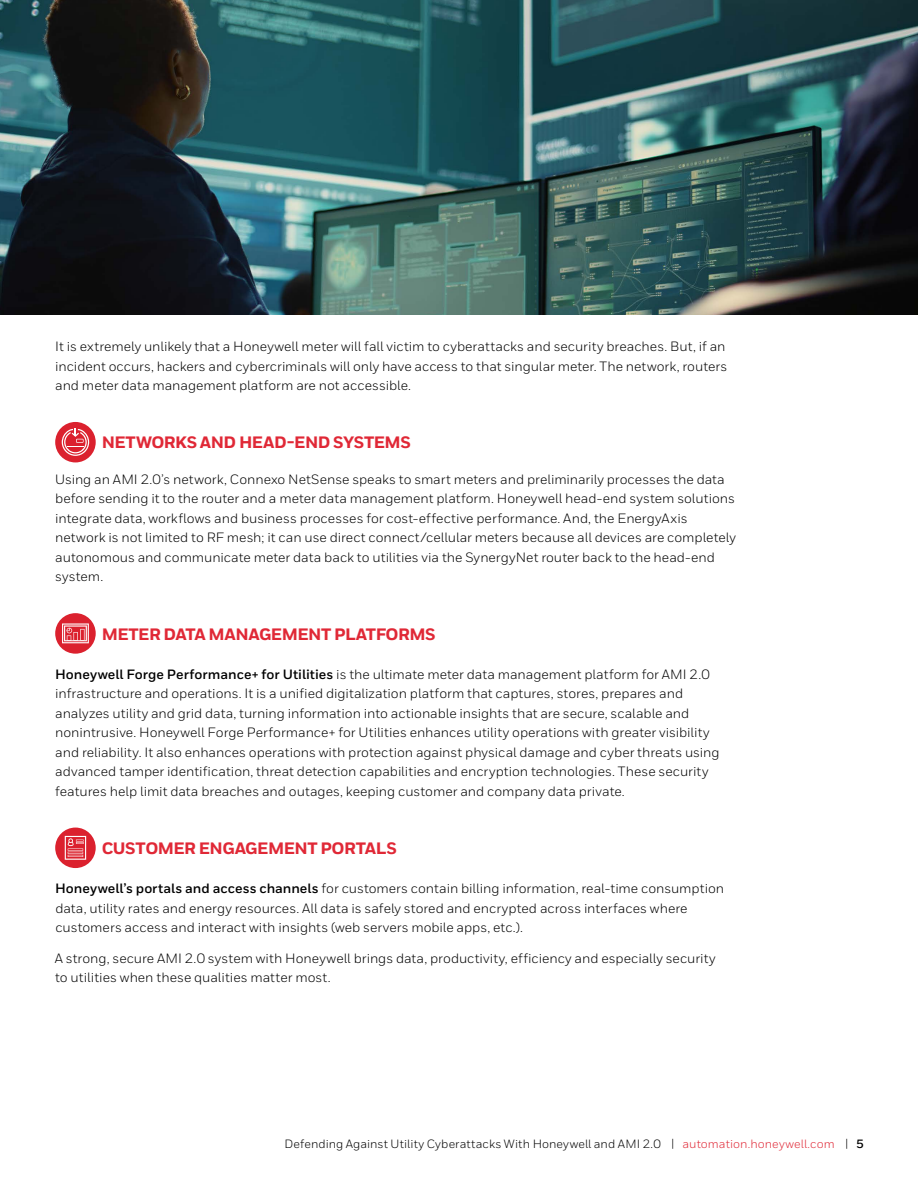
<style>
.page{position:relative;width:918px;height:1188px;background:#fff}
.page>*{position:absolute;margin:0;border:0;box-sizing:border-box;transform-origin:0 0}
.Heading_2__11_12{font:800 16.5px "Honeywell Sans";letter-spacing:-.03em;color:#e02836}
.Body__Numbered_List{font:800 16.5px "Honeywell Sans";letter-spacing:-.03em;color:#e02836}
.Body__9_13_pt{font:13.5px/19.5px "Honeywell Sans";color:#000}
.Body__Numbered_List-2{font:13.5px/19.5px "Honeywell Sans";color:#000}
.MASTER__Header_Footer__Right{font:12px "Honeywell Sans";letter-spacing:.005em;color:#000}
.s1{font-weight:700}
.s2{color:#e02836}
</style>
<div class="page">
<div style="left:55px;top:422px;width:41px;height:40px;background:#db212e;border-radius:50%"></div>
<svg style="left:62px;top:429px;width:27px;height:27px"></svg>
<div style="left:55px;top:613px;width:41px;height:41px;background:#db212e;border-radius:50%"></div>
<svg style="left:62px;top:623px;width:27px;height:20px"></svg>
<div style="left:55px;top:828px;width:41px;height:40px;background:#db212e;border-radius:50%"></div>
<svg style="left:65px;top:836px;width:21px;height:24px"></svg>
<img style="left:0;top:0;width:918px;height:315px">
<p class="Body__Numbered_List-2" style="left:55px;top:337px;width:674px">It is extremely unlikely that a Honeywell meter will fall victim to cyberattacks and security breaches. But, if an incident occurs, hackers and cybercriminals will only have access to that singular meter. The network, routers and meter data management platform are not accessible.</p>
<p class="Body__Numbered_List" style="left:102px;top:432px;width:311px">NETWORKS AND HEAD-END SYSTEMS</p>
<p class="Body__9_13_pt" style="left:55px;top:470px;width:682px">Using an AMI 2.0’s network, Connexo NetSense speaks to smart meters and preliminarily processes the data before sending it to the router and a meter data management platform. Honeywell head-end system solutions integrate data, workflows and business processes for cost-effective performance. And, the EnergyAxis network is not limited to RF mesh; it can use direct connect/cellular meters because all devices are completely autonomous and communicate meter data back to utilities via the SynergyNet router back to the head-end system.</p>
<p class="Heading_2__11_12" style="left:102px;top:624px;width:336px">METER DATA MANAGEMENT PLATFORMS</p>
<p class="Body__9_13_pt" style="left:55px;top:665px;width:666px"><span class="s1">Honeywell Forge Performance+ for Utilities</span> is the ultimate meter data management platform for AMI 2.0 infrastructure and operations. It is a unified digitalization platform that captures, stores, prepares and analyzes utility and grid data, turning information into actionable insights that are secure, scalable and nonintrusive. Honeywell Forge Performance+ for Utilities enhances utility operations with greater visibility and reliability. It also enhances operations with protection against physical damage and cyber threats using advanced tamper identification, threat detection capabilities and encryption technologies. These security features help limit data breaches and outages, keeping customer and company data private.</p>
<p class="Heading_2__11_12" style="left:102px;top:839px;width:297px">CUSTOMER ENGAGEMENT PORTALS</p>
<p class="Body__9_13_pt" style="left:55px;top:879px;width:671px"><span class="s1">Honeywell’s portals and access channels</span> for customers contain billing information, real-time consumption data, utility rates and energy resources. All data is safely stored and encrypted across interfaces where customers access and interact with insights (web servers mobile apps, etc.).</p>
<p class="Body__9_13_pt" style="left:55px;top:948px;width:662px">A strong, secure AMI 2.0 system with Honeywell brings data, productivity, efficiency and especially security to utilities when these qualities matter most.</p>
<p class="MASTER__Header_Footer__Right" style="left:285px;top:1136px;width:581px">Defending Against Utility Cyberattacks With Honeywell and AMI 2.0 | <span class="s2">automation.honeywell.com</span> | <span class="s1">5</span></p>
</div>
